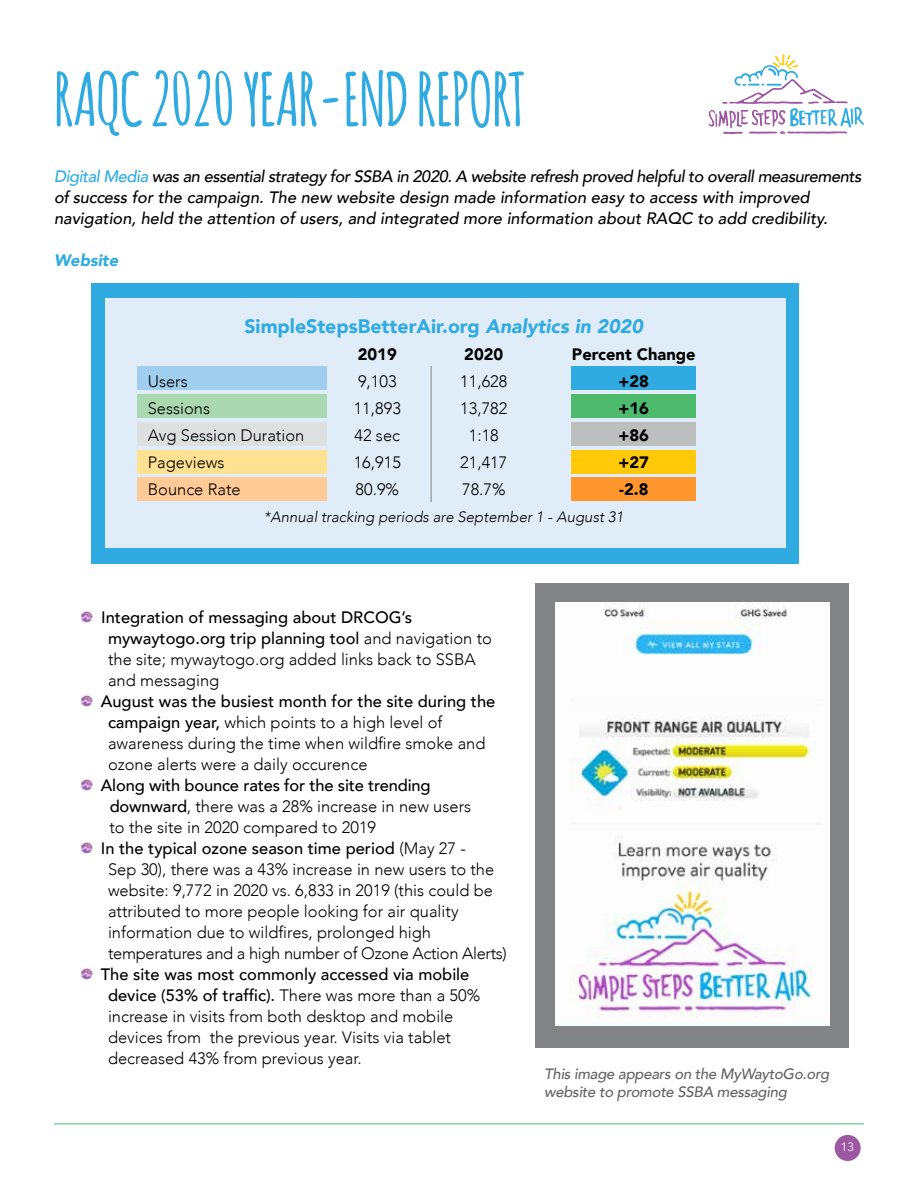
<style>
.page{position:relative;width:918px;height:1188px;background:#fff}
.page>*{position:absolute;margin:0;border:0;box-sizing:border-box;transform-origin:0 0}
.t1{font:700 72px "Amatic";color:#2fabe1}
.t2{font:900 19.5px "Avenir";color:#2fabe1}
.t3{font:300 16.5px/21px "Avenir";color:#000}
.t4{font:italic 500 16.5px/21px "Avenir";color:#000}
.t5{font:500 16.5px "Avenir";letter-spacing:-.01em;color:#000}
.t6{font:300 16.5px "Avenir";letter-spacing:-.02em;color:#000}
.t7{font:900 16.5px "Avenir";color:#000}
.t8{font:italic 900 16.5px "Avenir";color:#2fabe1}
.t9{font:italic 500 15px/18px "Avenir";letter-spacing:-.02em;color:#636466}
.t10{font:italic 300 15px "Avenir";color:#000}
.t11{font:12px "Avenir";color:#fff}
.s1{color:#2fabe1}
.s2{font-style:italic}
.s3{font-weight:500}
.s4{font-weight:300}
</style>
<div class="page">
<hr style="left:54px;top:1124px;width:810px;height:1px;background:#4dba6d">
<div style="left:835px;top:1135px;width:26px;height:26px;background:#9d57a3;border-radius:50%"></div>
<svg style="left:709px;top:54px;width:155px;height:80px"></svg>
<div style="left:91px;top:283px;width:707px;height:281px;background:#2fabe1"></div>
<div style="left:106px;top:298px;width:680px;height:250px;background:#e0edf9"></div>
<svg style="left:81px;top:611px;width:11px;height:11px"></svg>
<svg style="left:81px;top:695px;width:11px;height:11px"></svg>
<svg style="left:81px;top:779px;width:11px;height:11px"></svg>
<svg style="left:81px;top:842px;width:11px;height:12px"></svg>
<svg style="left:81px;top:968px;width:11px;height:12px"></svg>
<div style="left:536px;top:583px;width:313px;height:465px;background:#818385"></div>
<img style="left:555px;top:603px;width:275px;height:423px">
<div style="left:137px;top:366px;width:189px;height:24px;background:#a0ceef"></div>
<div style="left:571px;top:366px;width:124px;height:24px;background:#2fabe1"></div>
<div style="left:137px;top:394px;width:189px;height:24px;background:#aad8b0"></div>
<div style="left:571px;top:394px;width:124px;height:24px;background:#4dba6d"></div>
<div style="left:137px;top:422px;width:189px;height:24px;background:#dedfdf"></div>
<div style="left:571px;top:422px;width:124px;height:24px;background:#bdbfbf"></div>
<div style="left:137px;top:450px;width:189px;height:24px;background:#ffe192"></div>
<div style="left:571px;top:450px;width:124px;height:24px;background:#ffc907"></div>
<div style="left:137px;top:477px;width:189px;height:24px;background:#ffca96"></div>
<div style="left:571px;top:477px;width:124px;height:24px;background:#ff962e"></div>
<hr style="left:431px;top:366px;width:1px;height:136px;background:#818385">
<h1 class="t1" style="left:54px;top:48px;width:472px">RAQC 2020 YEAR-END REPORT</h1>
<p class="t4" style="left:54px;top:166px;width:809px"><span class="s1">Digital Media</span> was an essential strategy for SSBA in 2020. A website refresh proved helpful to overall measurements of success for the campaign. The new website design made information easy to access with improved navigation, held the attention of users, and integrated more information about RAQC to add credibility.</p>
<p class="t8" style="left:54px;top:246px;width:66px">Website</p>
<p class="t2" style="left:244px;top:310px;width:400px">SimpleStepsBetterAir.org <span class="s2">Analytics in 2020</span></p>
<p class="t7" style="left:358px;top:340px;width:41px">2019</p>
<p class="t7" style="left:464px;top:340px;width:41px">2020</p>
<p class="t7" style="left:572px;top:340px;width:125px">Percent Change</p>
<p class="t3" style="left:148px;top:371px;width:42px">Users</p>
<p class="t3" style="left:358px;top:371px;width:40px">9,103</p>
<p class="t3" style="left:460px;top:371px;width:49px">11,628</p>
<p class="t7" style="left:619px;top:367px;width:32px">+28</p>
<p class="t3" style="left:148px;top:398px;width:64px">Sessions</p>
<p class="t3" style="left:354px;top:398px;width:49px">11,893</p>
<p class="t3" style="left:460px;top:398px;width:49px">13,782</p>
<p class="t7" style="left:619px;top:394px;width:32px">+16</p>
<p class="t3" style="left:148px;top:425px;width:158px">Avg Session Duration</p>
<p class="t3" style="left:355px;top:425px;width:47px">42 sec</p>
<p class="t3" style="left:469px;top:425px;width:32px">1:18</p>
<p class="t7" style="left:619px;top:421px;width:32px">+86</p>
<p class="t3" style="left:148px;top:452px;width:78px">Pageviews</p>
<p class="t3" style="left:354px;top:452px;width:49px">16,915</p>
<p class="t3" style="left:460px;top:452px;width:49px">21,417</p>
<p class="t7" style="left:619px;top:448px;width:32px">+27</p>
<p class="t3" style="left:148px;top:479px;width:94px">Bounce Rate</p>
<p class="t3" style="left:356px;top:479px;width:45px">80.9%</p>
<p class="t3" style="left:462px;top:479px;width:45px">78.7%</p>
<p class="t7" style="left:619px;top:475px;width:31px">-2.8</p>
<p class="t10" style="left:264px;top:508px;width:361px">*Annual tracking periods are September 1 - August 31</p>
<p class="t3" style="left:108px;top:606px;width:385px;text-indent:-7px"><span class="s3">Integration of messaging about DRCOG’s mywaytogo.org trip planning tool</span> and navigation to the site; mywaytogo.org added links back to SSBA and messaging</p>
<p class="t3" style="left:108px;top:690px;width:389px;text-indent:-7px"><span class="s3">August was the busiest month for the site during the campaign year,</span> which points to a high level of awareness during the time when wildfire smoke and ozone alerts were a daily occurence</p>
<p class="t5" style="left:101px;top:770px;width:331px">Along with bounce rates for the site trending</p>
<p class="t3" style="left:110px;top:795px;width:363px"><span class="s3">downward</span>, there was a 28% increase in new users</p>
<p class="t3" style="left:109px;top:816px;width:268px">to the site in 2020 compared to 2019</p>
<p class="t5" style="left:101px;top:833px;width:367px">In the typical ozone season time period <span class="s4">(May 27 -</span></p>
<p class="t3" style="left:108px;top:858px;width:388px">Sep 30), there was a 43% increase in new users to the</p>
<p class="t3" style="left:108px;top:879px;width:386px">website: 9,772 in 2020 vs. 6,833 in 2019 (this could be</p>
<p class="t3" style="left:108px;top:900px;width:352px">attributed to more people looking for air quality</p>
<p class="t3" style="left:108px;top:921px;width:325px">information due to wildfires, prolonged high</p>
<p class="t6" style="left:108px;top:943px;width:400px">temperatures and a high number of Ozone Action Alerts)</p>
<p class="t3" style="left:108px;top:963px;width:374px;text-indent:-7px"><span class="s3">The site was most commonly accessed via mobile device (53% of traffic).</span> There was more than a 50% increase in visits from both desktop and mobile devices from the previous year. Visits via tablet decreased 43% from previous year.</p>
<p class="t9" style="left:544px;top:1065px;width:286px">This image appears on the MyWaytoGo.org website to promote SSBA messaging</p>
<p class="t11" style="left:841px;top:1140px;width:15px">13</p>
</div>
